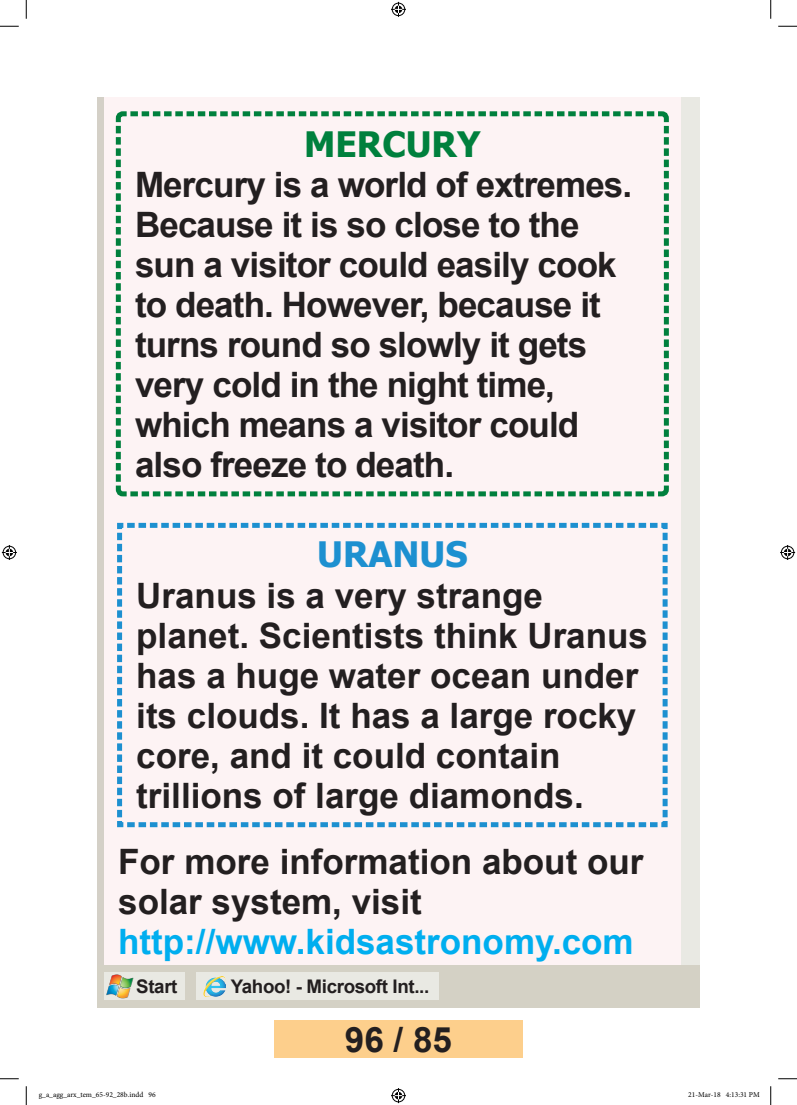
<style>
.page{position:relative;width:797px;height:1105px;background:#fff}
.page>*{position:absolute;margin:0;border:0;box-sizing:border-box;transform-origin:0 0}
.t1{font:700 35px/40px "Arial";color:#231f20}
.t2{font:700 35px/40px "Arial";letter-spacing:-.025em;color:#231f20}
.t3{font:700 35px "Arial";color:#00aeef}
.t4{font:700 35px "Tahoma";color:#00803d}
.t5{font:700 35px "Tahoma";color:#1d90d0}
.t6{font:700 18.75px "Arial";letter-spacing:-.02em;color:#231f20}
.t7{font:7.5px "Minion Pro";color:#000}
</style>
<div class="page">
<div style="left:680px;top:97px;width:19px;height:889px;background:#e9e9e3"></div>
<div style="left:104px;top:97px;width:576px;height:871px;background:#fdf3f4"></div>
<svg style="left:115px;top:111px;width:554px;height:386px"></svg>
<svg style="left:117px;top:522px;width:551px;height:306px"></svg>
<div style="left:97px;top:965px;width:602px;height:43px;background:#d4d1c5"></div>
<div style="left:197px;top:972px;width:242px;height:28px;background:#e9e9e3"></div>
<div style="left:105px;top:972px;width:80px;height:28px;background:#e9e9e3"></div>
<img style="left:203px;top:976px;width:22px;height:21px">
<img style="left:106px;top:974px;width:28px;height:25px">
<div style="left:274px;top:1020px;width:248px;height:37px;background:#fdcf8c"></div>
<svg style="left:0;top:25px;width:19px;height:2px"></svg>
<svg style="left:778px;top:25px;width:19px;height:2px"></svg>
<svg style="left:0;top:1078px;width:19px;height:1px"></svg>
<svg style="left:778px;top:1078px;width:19px;height:1px"></svg>
<svg style="left:25px;top:0;width:2px;height:19px"></svg>
<svg style="left:25px;top:1086px;width:2px;height:19px"></svg>
<svg style="left:770px;top:0;width:1px;height:19px"></svg>
<svg style="left:770px;top:1086px;width:1px;height:19px"></svg>
<svg style="left:391px;top:2px;width:15px;height:15px"></svg>
<svg style="left:391px;top:1088px;width:15px;height:15px"></svg>
<svg style="left:2px;top:545px;width:15px;height:15px"></svg>
<svg style="left:780px;top:545px;width:15px;height:15px"></svg>
<p class="t4" style="left:304px;top:120px;width:178px">MERCURY</p>
<p class="t2" style="left:135px;top:165px;width:499px">Mercury is a world of extremes.<br>Because it is so close to the sun a visitor could easily cook to death. However, because it turns round so slowly it gets very cold in the night time, which means a visitor could also freeze to death.</p>
<p class="t5" style="left:317px;top:530px;width:152px">URANUS</p>
<p class="t1" style="left:136px;top:576px;width:513px">Uranus is a very strange planet. Scientists think Uranus has a huge water ocean under its clouds. It has a large rocky core, and it could contain trillions of large diamonds.</p>
<p class="t1" style="left:118px;top:842px;width:527px">For more information about our solar system, visit</p>
<p class="t3" style="left:118px;top:917px;width:517px">http://www.kidsastronomy.com</p>
<p class="t6" style="left:136px;top:974px;width:43px">Start</p>
<p class="t6" style="left:231px;top:974px;width:200px">Yahoo! - Microsoft Int...</p>
<p class="t1" style="left:345px;top:1020px;width:109px">96 / 85</p>
<p class="t7" style="left:39px;top:1090px;width:118px">g_a_agg_arx_tem_65-92_28b.indd 96</p>
<p class="t7" style="left:688px;top:1090px;width:73px">21-Mar-18 4:13:31 PM</p>
</div>
